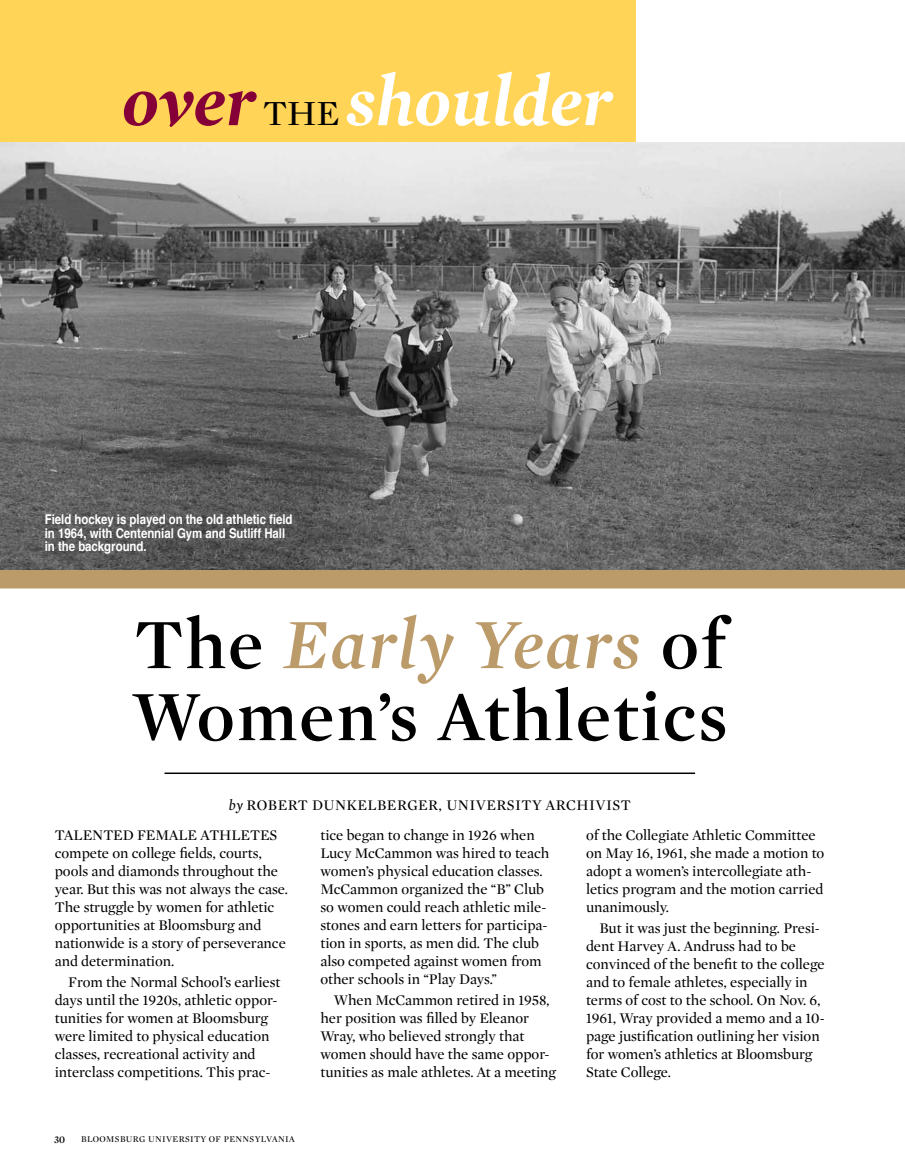
<style>
.page{position:relative;width:905px;height:1175px;background:#fff}
.page>*{position:absolute;margin:0;border:0;box-sizing:border-box;transform-origin:0 0}
.t1{font:600 72px/72px "Mercury Display";letter-spacing:.03em;color:#000}
.t2{font:italic 700 72px "Mercury Display";color:#fff}
.t3{font:15px/18px "Mercury Display";letter-spacing:-.005em;color:#000}
.t4{font:15px "Mercury Display";letter-spacing:.03em;color:#000}
.t5{font:700 13.5px/13.5px "Helvetica";letter-spacing:-.005em;color:#fff;scale:.85 1}
.t6{font:600 10.5px "Mercury Display";color:#000}
.t7{font:9px "Mercury Display";letter-spacing:.04em;color:#000}
.s1{color:#860038}
.s2{font-weight:400;font-style:normal;font-size:36px;color:#000}
.s3{font-style:italic;color:#bc9b6a}
.s4{font-style:italic}
</style>
<div class="page">
<div style="left:0;top:569px;width:904px;height:19px;background:#bc9b6a"></div>
<div style="left:0;top:0;width:636px;height:148px;background:#ffd457"></div>
<img style="left:0;top:143px;width:904px;height:426px">
<hr style="left:164px;top:772px;width:531px;height:2px;background:#000">
<h1 class="t2" style="left:122px;top:49px;width:491px"><span class="s1">over</span> <span class="s2">THE</span> shoulder</h1>
<p class="t5" style="left:45px;top:513px;width:293px">Field hockey is played on the old athletic field in 1964, with Centennial Gym and Sutliff Hall in the background.</p>
<h1 class="t1" style="left:132px;top:605px;width:597px">The <span class="s3">Early Years</span> of<br>Women’s Athletics</h1>
<p class="t4" style="left:229px;top:794px;width:386px"><span class="s4">by</span> ROBERT DUNKELBERGER, UNIVERSITY ARCHIVIST</p>
<p class="t3" style="left:55px;top:825px;width:234px;text-indent:133px">e athletes compete on college fields, courts, pools and diamonds throughout the year. But this was not always the case.<br>The struggle by women for athletic opportunities at Bloomsburg and nationwide is a story of perseverance and determination.</p>
<p class="t3" style="left:55px;top:972px;width:227px;text-indent:14px">From the Normal School’s earliest days until the 1920s, athletic oppor&shy;tunities for women at Bloomsburg were limited to physical education classes, recreational activity and interclass competitions. This prac-</p>
<p class="t3" style="left:55px;top:825px;width:11px">Tal</p>
<p class="t3" style="left:83px;top:825px;width:85px">ented femal</p>
<p class="t6" style="left:54px;top:1131px;width:13px">30</p>
<p class="t7" style="left:81px;top:1132px;width:215px">BLOOMSBURG UNIVERSITY OF PENNSYLVANIA</p>
<p class="t3" style="left:320px;top:825px;width:230px">tice began to change in 1926 when Lucy McCammon was hired to teach women’s physical education classes.<br>McCammon organized the “B” Club so women could reach athletic mile&shy;stones and earn letters for participa&shy;tion in sports, as men did. The club also competed against women from other schools in “Play Days.”</p>
<p class="t3" style="left:320px;top:990px;width:237px;text-indent:14px">When McCammon retired in 1958, her position was filled by Eleanor Wray, who believed strongly that women should have the same oppor&shy;tunities as male athletes. At a meeting</p>
<p class="t3" style="left:586px;top:825px;width:240px">of the Collegiate Athletic Committee on May 16, 1961, she made a motion to adopt a women’s intercollegiate ath&shy;letics program and the motion carried unanimously.</p>
<p class="t3" style="left:586px;top:918px;width:240px;text-indent:14px">But it was just the beginning. Presi&shy;dent Harvey A. Andruss had to be convinced of the benefit to the college and to female athletes, especially in terms of cost to the school. On Nov. 6, 1961, Wray provided a memo and a 10- page justification outlining her vision for women’s athletics at Bloomsburg State College.</p>
</div>
